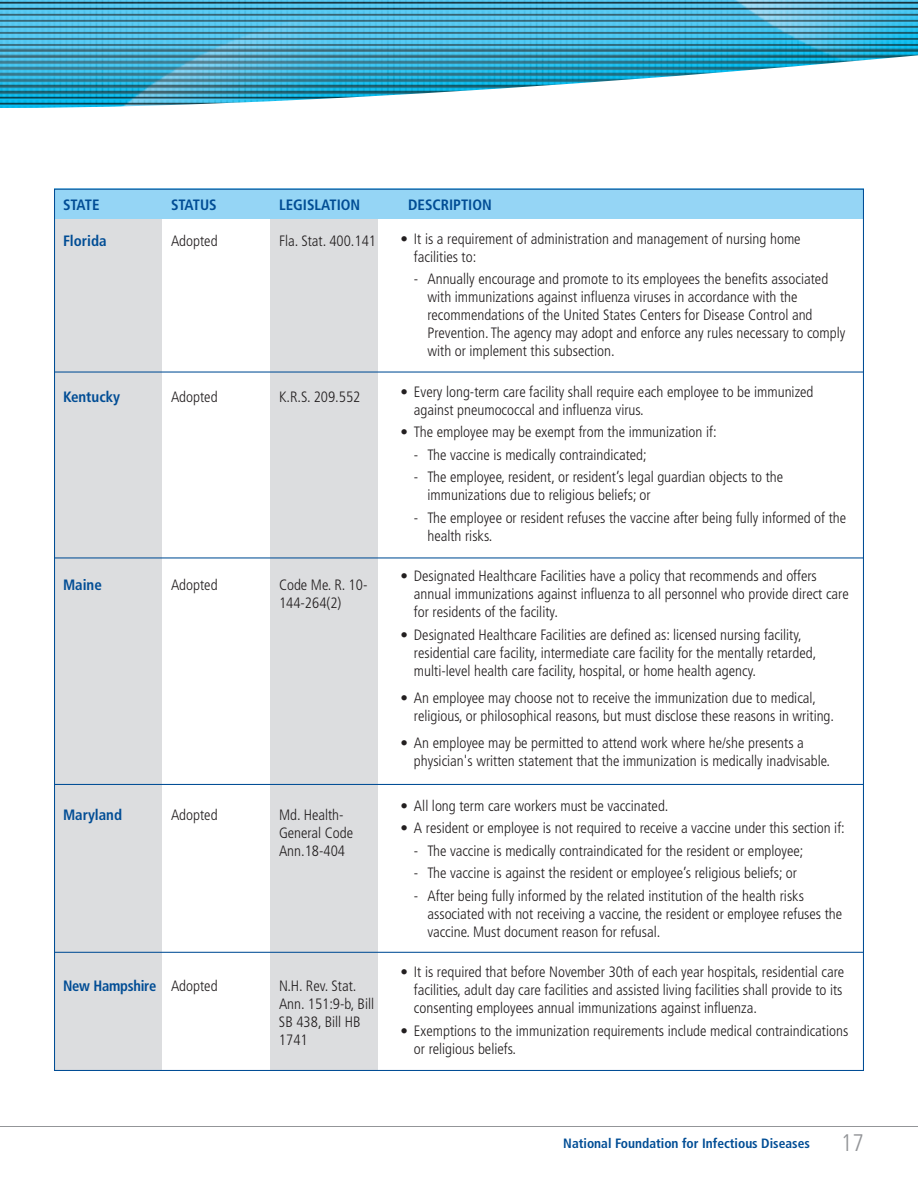
<style>
.page{position:relative;width:918px;height:1188px;background:#fff}
.page>*{position:absolute;margin:0;border:0;box-sizing:border-box;transform-origin:0 0}
.t1{font:300 condensed 24px "Frutiger";color:#939598}
.t2{font:300 condensed 15px/18px "Frutiger";color:#231f20}
.t3{font:700 condensed 15px "Frutiger";color:#014d95}
.t4{font:700 condensed 13.5px "Frutiger";color:#014d95}
</style>
<div class="page">
<img style="left:0;top:0;width:918px;height:108px">
<div style="left:270px;top:216px;width:108px;height:855px;background:#dcdddf"></div>
<div style="left:54px;top:216px;width:108px;height:855px;background:#dcdddf"></div>
<div style="left:54px;top:189px;width:810px;height:30px;background:#95d5f5"></div>
<hr style="left:54px;top:372px;width:810px;height:1px;background:#014d95">
<hr style="left:54px;top:557px;width:810px;height:1px;background:#014d95">
<hr style="left:54px;top:784px;width:810px;height:1px;background:#014d95">
<hr style="left:54px;top:952px;width:810px;height:1px;background:#014d95">
<hr style="left:0;top:1126px;width:918px;height:1px;background:#939598">
<p class="t3" style="left:63px;top:199px;width:38px">STATE</p>
<p class="t3" style="left:171px;top:199px;width:47px">STATUS</p>
<p class="t3" style="left:279px;top:199px;width:83px">LEGISLATION</p>
<p class="t3" style="left:408px;top:199px;width:85px">DESCRIPTION</p>
<p class="t3" style="left:63px;top:235px;width:45px">Florida</p>
<p class="t2" style="left:171px;top:233px;width:48px">Adopted</p>
<p class="t3" style="left:63px;top:391px;width:59px">Kentucky</p>
<p class="t2" style="left:171px;top:389px;width:48px">Adopted</p>
<p class="t3" style="left:63px;top:579px;width:40px">Maine</p>
<p class="t2" style="left:171px;top:577px;width:48px">Adopted</p>
<p class="t3" style="left:63px;top:808px;width:61px">Maryland</p>
<p class="t2" style="left:171px;top:807px;width:48px">Adopted</p>
<p class="t3" style="left:63px;top:980px;width:95px">New Hampshire</p>
<p class="t2" style="left:171px;top:978px;width:48px">Adopted</p>
<p class="t2" style="left:279px;top:233px;width:99px">Fla. Stat. 400.141</p>
<p class="t2" style="left:279px;top:389px;width:83px">K.R.S. 209.552</p>
<p class="t2" style="left:279px;top:577px;width:90px">Code Me. R. 10-<br>144-264(2)</p>
<p class="t2" style="left:279px;top:807px;width:76px">Md. Health-<br>General Code<br>Ann.18-404</p>
<p class="t2" style="left:279px;top:978px;width:97px">N.H. Rev. Stat.<br>Ann. 151:9-b, Bill<br>SB 438, Bill HB<br>1741</p>
<p class="t2" style="left:414px;top:231px;width:388px;text-indent:-14px">• It is a requirement of administration and management of nursing home facilities to:</p>
<p class="t2" style="left:427px;top:271px;width:419px;text-indent:-14px">- Annually encourage and promote to its employees the benefits associated with immunizations against influenza viruses in accordance with the recommendations of the United States Centers for Disease Control and Prevention. The agency may adopt and enforce any rules necessary to comply with or implement this subsection.</p>
<p class="t2" style="left:414px;top:384px;width:401px;text-indent:-14px">• Every long-term care facility shall require each employee to be immunized against pneumococcal and influenza virus.</p>
<p class="t2" style="left:400px;top:424px;width:318px">• The employee may be exempt from the immunization if:</p>
<p class="t2" style="left:414px;top:447px;width:234px">- The vaccine is medically contraindicated;</p>
<p class="t2" style="left:427px;top:469px;width:357px;text-indent:-14px">- The employee, resident, or resident’s legal guardian objects to the immunizations due to religious beliefs; or</p>
<p class="t2" style="left:427px;top:510px;width:420px;text-indent:-14px">- The employee or resident refuses the vaccine after being fully informed of the health risks.</p>
<p class="t2" style="left:414px;top:568px;width:436px;text-indent:-14px">• Designated Healthcare Facilities have a policy that recommends and offers annual immunizations against influenza to all personnel who provide direct care for residents of the facility.</p>
<p class="t2" style="left:414px;top:627px;width:404px;text-indent:-14px">• Designated Healthcare Facilities are defined as: licensed nursing facility, residential care facility, intermediate care facility for the mentally retarded, multi-level health care facility, hospital, or home health agency.</p>
<p class="t2" style="left:414px;top:690px;width:422px;text-indent:-14px">• An employee may choose not to receive the immunization due to medical, religious, or philosophical reasons, but must disclose these reasons in writing.</p>
<p class="t2" style="left:414px;top:735px;width:418px;text-indent:-14px">• An employee may be permitted to attend work where he/she presents a physician's written statement that the immunization is medically inadvisable.</p>
<p class="t2" style="left:400px;top:798px;width:270px">• All long term care workers must be vaccinated.</p>
<p class="t2" style="left:400px;top:820px;width:446px">• A resident or employee is not required to receive a vaccine under this section if:</p>
<p class="t2" style="left:414px;top:843px;width:391px">- The vaccine is medically contraindicated for the resident or employee;</p>
<p class="t2" style="left:414px;top:865px;width:384px">- The vaccine is against the resident or employee’s religious beliefs; or</p>
<p class="t2" style="left:427px;top:888px;width:416px;text-indent:-14px">- After being fully informed by the related institution of the health risks associated with not receiving a vaccine, the resident or employee refuses the vaccine. Must document reason for refusal.</p>
<p class="t2" style="left:414px;top:964px;width:432px;text-align:justify;text-indent:-14px">• It is required that before November 30th of each year hospitals, residential care facilities, adult day care facilities and assisted living facilities shall provide to its consenting employees annual immunizations against influenza.</p>
<p class="t2" style="left:414px;top:1023px;width:436px;text-indent:-14px">• Exemptions to the immunization requirements include medical contraindications or religious beliefs.</p>
<p class="t4" style="left:563px;top:1137px;width:248px">National Foundation for Infectious Diseases</p>
<h1 class="t1" style="left:841px;top:1133px;width:25px">17</h1>
</div>
